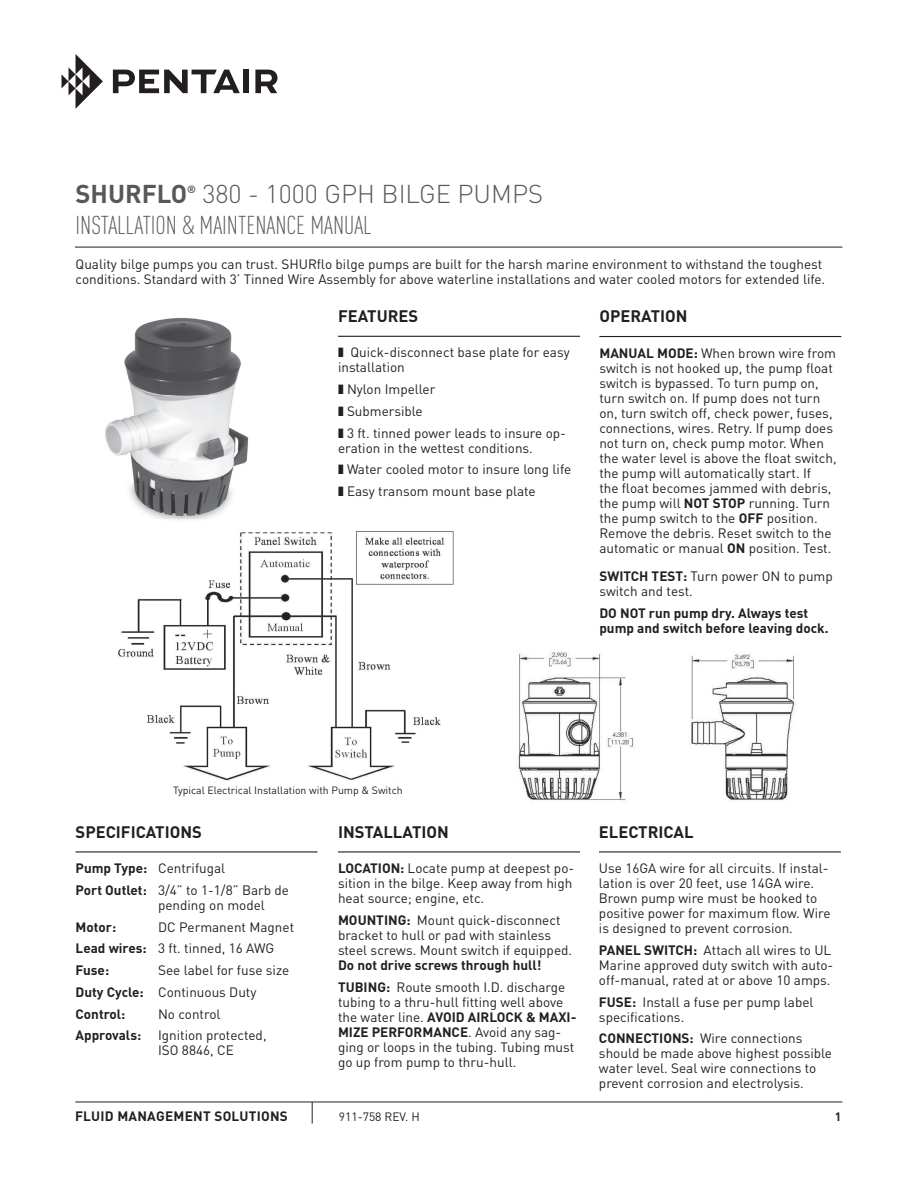
<style>
.page{position:relative;width:918px;height:1188px;background:#fff}
.page>*{position:absolute;margin:0;border:0;box-sizing:border-box;transform-origin:0 0}
.t1{font:300 25.5px "DIN Cond";color:#57585a}
.t2{font:300 25.5px "DIN";color:#57585a}
.t3{font:700 25.5px "DIN";color:#57585a}
.t4{font:700 16.5px "DIN";color:#231f20}
.t5{font:13.5px/15px "DIN";color:#231f20}
.t6{font:700 13.5px/15px "DIN";color:#231f20}
.t7{font:700 13.5px "DIN";letter-spacing:.02em;color:#231f20}
.t8{font:12px "DIN";color:#231f20}
.t9{font:700 12px "DIN";color:#231f20}
.t10{font:10.5px "DIN";color:#231f20}
.t11{font:700 10.5px "DIN";color:#57585a}
.s1{font-weight:700}
.s2{font-weight:400}
</style>
<div class="page">
<svg style="left:62px;top:54px;width:41px;height:55px"></svg>
<svg style="left:113px;top:70px;width:127px;height:23px"></svg>
<div style="left:244px;top:70px;width:5px;height:23px;background:#231f20"></div>
<svg style="left:255px;top:70px;width:22px;height:23px"></svg>
<hr style="left:75px;top:1102px;width:767px;height:1px;background:#231f20">
<img style="left:518px;top:651px;width:278px;height:150px">
<svg style="left:312px;top:1102px;width:1px;height:22px"></svg>
<hr style="left:75px;top:247px;width:767px;height:1px;background:#231f20">
<hr style="left:338px;top:336px;width:242px;height:1px;background:#231f20">
<hr style="left:599px;top:336px;width:242px;height:1px;background:#231f20">
<hr style="left:338px;top:851px;width:242px;height:2px;background:#231f20">
<hr style="left:599px;top:851px;width:242px;height:2px;background:#231f20">
<hr style="left:76px;top:851px;width:242px;height:2px;background:#231f20">
<img style="left:118px;top:531px;width:336px;height:250px">
<img style="left:105px;top:317px;width:144px;height:203px">
<h1 class="t3" style="left:76px;top:177px;width:113px">SHURFLO</h1>
<p class="t11" style="left:187px;top:182px;width:10px">®</p>
<h1 class="t2" style="left:202px;top:178px;width:342px">380 - 1000 GPH BILGE PUMPS</h1>
<h1 class="t1" style="left:76px;top:210px;width:298px">INSTALLATION &amp; MAINTENANCE MANUAL</h1>
<p class="t5" style="left:76px;top:257px;width:751px">Quality bilge pumps you can trust. SHURflo bilge pumps are built for the harsh marine environment to withstand the toughest conditions. Standard with 3’ Tinned Wire Assembly for above waterline installations and water cooled motors for extended life.</p>
<p class="t4" style="left:338px;top:305px;width:82px">FEATURES</p>
<p class="t5" style="left:338px;top:345px;width:233px">❚ Quick-disconnect base plate for easy installation</p>
<p class="t5" style="left:338px;top:378px;width:229px;line-height:21.8px">❚ Nylon Impeller<br>❚ Submersible<br>❚ 3 ft. tinned power leads to insure op-</p>
<p class="t5" style="left:338px;top:437px;width:235px;line-height:21.8px">eration in the wettest conditions.<br>❚ Water cooled motor to insure long life ❚ Easy transom mount base plate</p>
<p class="t4" style="left:599px;top:306px;width:90px">OPERATION</p>
<p class="t5" style="left:599px;top:345px;width:239px"><span class="s1">MANUAL MODE:</span> When brown wire from switch is not hooked up, the pump float switch is bypassed. To turn pump on, turn switch on. If pump does not turn on, turn switch off, check power, fuses, connections, wires. Retry. If pump does not turn on, check pump motor. When the water level is above the float switch, the pump will automatically start. If<br>the float becomes jammed with debris, the pump will <span class="s1">NOT STOP</span> running. Turn the pump switch to the <span class="s1">OFF</span> position.<br>Remove the debris. Reset switch to the automatic or manual <span class="s1">ON</span> position. Test.</p>
<p class="t5" style="left:599px;top:569px;width:235px"><span class="s1">SWITCH TEST:</span> Turn power ON to pump switch and test.</p>
<p class="t6" style="left:599px;top:605px;width:231px">DO NOT run pump dry. Always test pump and switch before leaving dock.</p>
<p class="t10" style="left:173px;top:784px;width:231px">Typical Electrical Installation with Pump &amp; Switch</p>
<p class="t4" style="left:76px;top:821px;width:128px">SPECIFICATIONS</p>
<p class="t5" style="left:76px;top:857px;width:215px;line-height:21.8px"><span class="s1">Pump Type:</span> Centrifugal<br><span class="s1">Port Outlet:</span> 3/4” to 1-1/8” Barb de</p>
<p class="t5" style="left:158px;top:897px;width:108px">pending on model</p>
<p class="t6" style="left:76px;top:919px;width:42px">Motor:</p>
<p class="t5" style="left:76px;top:916px;width:220px;line-height:21.8px;text-indent:82px">DC Permanent Magnet<br><span class="s1">Lead wires:</span> 3 ft. tinned, 16 AWG<br><span class="s1">Fuse:</span></p>
<p class="t5" style="left:76px;top:959px;width:215px;line-height:21.8px;text-indent:83px">See label for fuse size<br><span class="s1">Duty Cycle:</span> Continuous Duty<br><span class="s1">Control:</span></p>
<p class="t5" style="left:76px;top:1003px;width:192px;line-height:21.8px;text-indent:82px">No control<br><span class="s1">Approvals:</span> Ignition protected,</p>
<p class="t5" style="left:158px;top:1043px;width:77px">ISO 8846, CE</p>
<p class="t4" style="left:338px;top:821px;width:112px">INSTALLATION</p>
<p class="t5" style="left:338px;top:861px;width:238px"><span class="s1">LOCATION:</span> Locate pump at deepest po&shy;sition in the bilge. Keep away from high heat source; engine, etc.</p>
<p class="t5" style="left:338px;top:912px;width:236px"><span class="s1">MOUNTING:</span> Mount quick-disconnect bracket to hull or pad with stainless steel screws. Mount switch if equipped.</p>
<p class="t6" style="left:338px;top:954px;width:229px;line-height:21.8px">Do not drive screws through hull!<br>TUBING: <span class="s2">Route smooth I.D. discharge</span></p>
<p class="t5" style="left:338px;top:994px;width:240px">tubing to a thru-hull fitting well above the water line. <span class="s1">AVOID AIRLOCK &amp; MAXI-MIZE PERFORMANCE</span>. Avoid any sag&shy;ging or loops in the tubing. Tubing must go up from pump to thru-hull.</p>
<p class="t4" style="left:599px;top:821px;width:96px">ELECTRICAL</p>
<p class="t5" style="left:599px;top:861px;width:233px">Use 16GA wire for all circuits. If instal&shy;lation is over 20 feet, use 14GA wire.<br>Brown pump wire must be hooked to positive power for maximum flow. Wire is designed to prevent corrosion.</p>
<p class="t5" style="left:599px;top:942px;width:236px"><span class="s1">PANEL SWITCH:</span> Attach all wires to UL<br>Marine approved duty switch with auto&shy;off-manual, rated at or above 10 amps.</p>
<p class="t5" style="left:599px;top:994px;width:216px"><span class="s1">FUSE:</span> Install a fuse per pump label specifications.</p>
<p class="t5" style="left:599px;top:1031px;width:235px"><span class="s1">CONNECTIONS:</span> Wire connections should be made above highest possible water level. Seal wire connections to prevent corrosion and electrolysis.</p>
<p class="t7" style="left:75px;top:1108px;width:214px">FLUID MANAGEMENT SOLUTIONS</p>
<p class="t8" style="left:339px;top:1110px;width:82px">911-758 REV. H</p>
<p class="t9" style="left:835px;top:1109px;width:8px">1</p>
</div>
